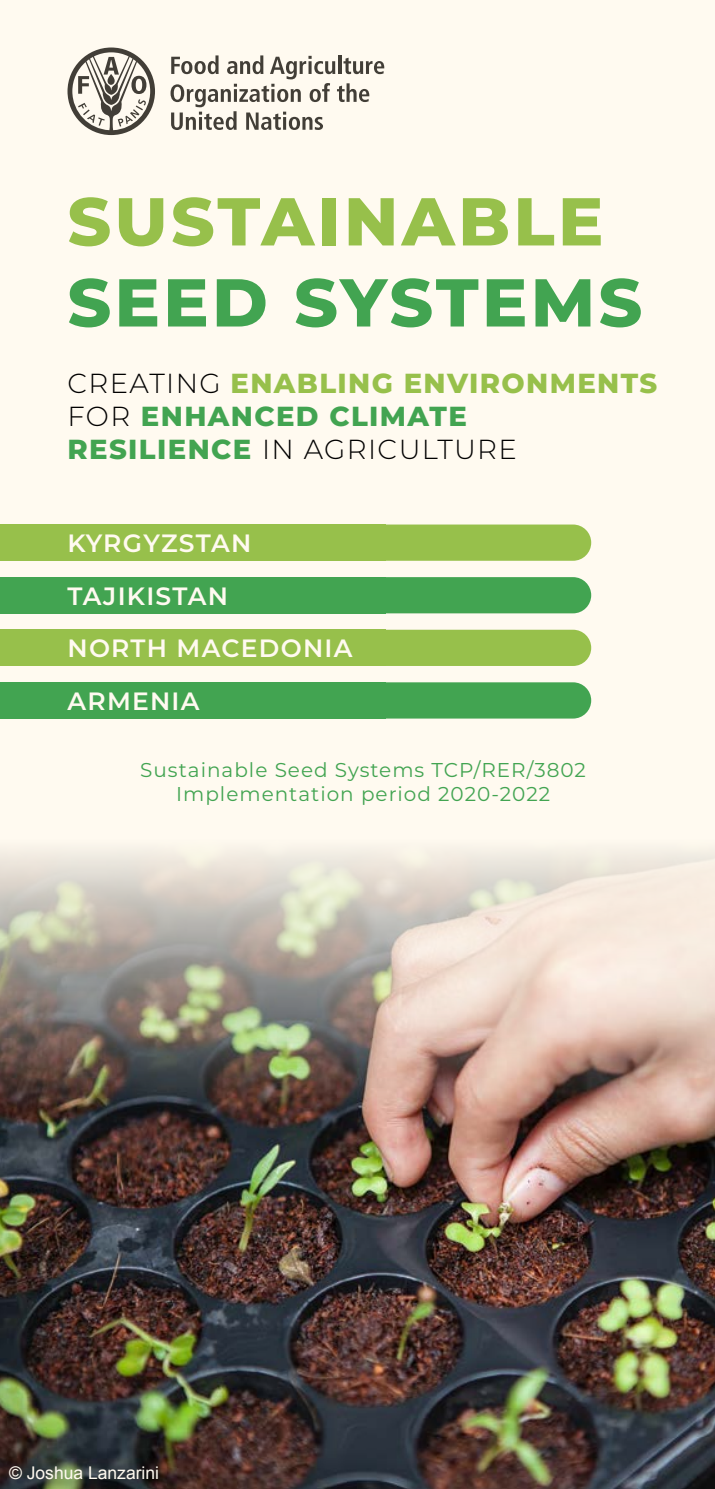
<style>
.page{position:relative;width:715px;height:1489px;background:#fff}
.page>*{position:absolute;margin:0;border:0;box-sizing:border-box;transform-origin:0 0}
.t1{font:800 67.5px "Montserrat";letter-spacing:.05em;color:#97c04b}
.t2{font:800 67.5px "Montserrat";letter-spacing:.05em;color:#42a451}
.t3{font:800 27.5px/33px "Montserrat";letter-spacing:.05em;color:#42a451}
.t4{font:600 25px/52.5px "Montserrat";letter-spacing:.05em;color:#fffaf0}
.t5{font:20px/24px "Montserrat";letter-spacing:.05em;color:#42a451;text-align:center}
.t6{font:17.5px "Arial";color:#fffaf0}
.s1{font-weight:300;color:#000}
.s2{color:#97c04b}
</style>
<div class="page">
<div style="left:0;top:0;width:715px;height:1488px;background:#fffaf0"></div>
<svg style="left:68px;top:47px;width:87px;height:88px"></svg>
<svg style="left:171px;top:55px;width:213px;height:75px"></svg>
<div style="left:0;top:524px;width:591px;height:36px;background:#97c04b;border-radius:18px"></div>
<div style="left:0;top:682px;width:591px;height:36px;background:#42a451;border-radius:18px"></div>
<div style="left:0;top:629px;width:591px;height:37px;background:#97c04b;border-radius:18px"></div>
<div style="left:0;top:577px;width:591px;height:36px;background:#42a451;border-radius:18px"></div>
<div style="left:0;top:524px;width:386px;height:36px;background:#97c04b"></div>
<div style="left:0;top:682px;width:386px;height:36px;background:#42a451"></div>
<div style="left:0;top:629px;width:386px;height:37px;background:#97c04b"></div>
<div style="left:0;top:577px;width:386px;height:36px;background:#42a451"></div>
<img style="left:0;top:850px;width:715px;height:638px">
<div style="left:1px;top:1458px;width:176px;height:30px;background:#000;opacity:.75"></div>
<h1 class="t1" style="left:68px;top:172px;width:537px">SUSTAINABLE</h1>
<h1 class="t2" style="left:68px;top:253px;width:576px">SEED SYSTEMS</h1>
<p class="t3" style="left:68px;top:365px;width:591px"><span class="s1">CREATING</span> <span class="s2">ENABLING ENVIRONMENTS<br></span><span class="s1">FOR</span> ENHANCED CLIMATE<br>RESILIENCE <span class="s1">IN AGRICULTURE</span></p>
<p class="t4" style="left:68px;top:516px;width:286px">KYRGYZSTAN<br>TAJIKISTAN<br>NORTH MACEDONIA<br>ARMENIA</p>
<p class="t5" style="left:140px;top:757px;width:447px">Sustainable Seed Systems TCP/RER/3802<br>Implementation period 2020-2022</p>
<p class="t6" style="left:9px;top:1461px;width:152px">© Joshua Lanzarini</p>
</div>
